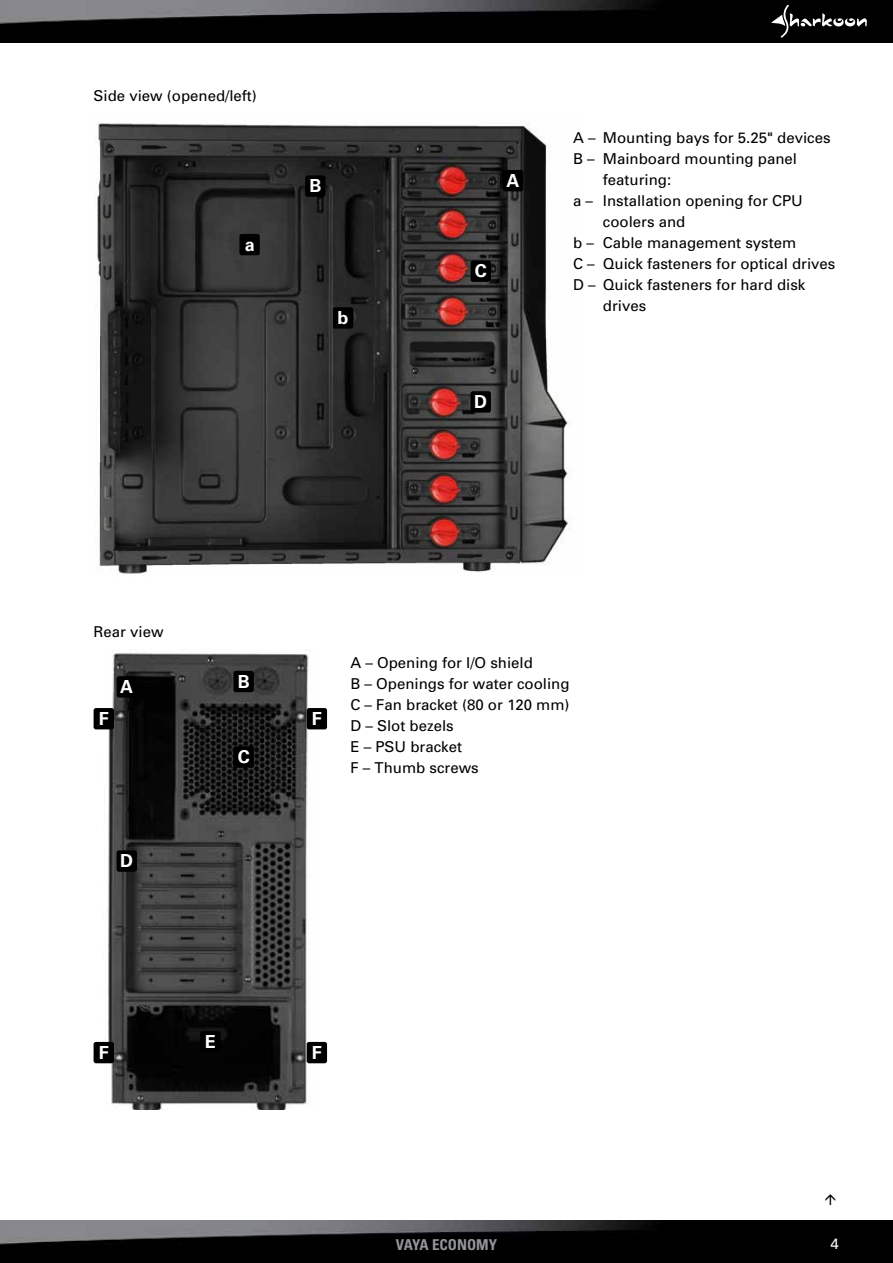
<style>
.page{position:relative;width:893px;height:1263px;background:#fff}
.page>*{position:absolute;margin:0;border:0;box-sizing:border-box;transform-origin:0 0}
.t1{font:700 18px "Univers";color:#fff}
.t2{font:15px/21px "Univers";color:#000}
.t3{font:700 condensed 15px "Univers";color:#939598}
.t4{font:15px "Univers";color:#fff}
</style>
<div class="page">
<img style="left:0;top:1221px;width:893px;height:42px">
<img style="left:0;top:0;width:893px;height:42px">
<svg style="left:771px;top:5px;width:96px;height:33px;background:#262626"></svg>
<img style="left:95px;top:122px;width:476px;height:452px">
<div style="left:471px;top:391px;width:20px;height:22px;background:#000;border-radius:2px"></div>
<div style="left:503px;top:170px;width:20px;height:21px;background:#000;border-radius:2px"></div>
<div style="left:305px;top:175px;width:20px;height:22px;background:#000;border-radius:2px"></div>
<div style="left:471px;top:260px;width:20px;height:22px;background:#000;border-radius:2px"></div>
<div style="left:333px;top:307px;width:20px;height:22px;background:#000;border-radius:2px"></div>
<div style="left:239px;top:234px;width:21px;height:21px;background:#000;border-radius:2px"></div>
<img style="left:104px;top:650px;width:213px;height:460px">
<div style="left:117px;top:850px;width:20px;height:22px;background:#000;border-radius:2px"></div>
<div style="left:200px;top:1031px;width:20px;height:21px;background:#000;border-radius:2px"></div>
<div style="left:117px;top:676px;width:20px;height:21px;background:#000;border-radius:2px"></div>
<div style="left:233px;top:671px;width:21px;height:21px;background:#000;border-radius:2px"></div>
<div style="left:233px;top:746px;width:21px;height:22px;background:#000;border-radius:2px"></div>
<div style="left:307px;top:708px;width:20px;height:21px;background:#000;border-radius:2px"></div>
<div style="left:94px;top:1042px;width:20px;height:21px;background:#000;border-radius:2px"></div>
<div style="left:94px;top:708px;width:20px;height:21px;background:#000;border-radius:2px"></div>
<div style="left:307px;top:1042px;width:20px;height:21px;background:#000;border-radius:2px"></div>
<p class="t2" style="left:94px;top:86px;width:165px">Side view (opened/left)</p>
<p class="t1" style="left:245px;top:234px;width:12px">a</p>
<p class="t1" style="left:309px;top:175px;width:14px">B</p>
<p class="t1" style="left:507px;top:170px;width:14px">A</p>
<p class="t1" style="left:338px;top:307px;width:12px">b</p>
<p class="t1" style="left:475px;top:260px;width:14px">C</p>
<p class="t1" style="left:474px;top:391px;width:14px">D</p>
<p class="t2" style="left:573px;top:127px;width:259px">A – Mounting bays for 5.25" devices</p>
<p class="t2" style="left:573px;top:148px;width:225px">B – Mainboard mounting panel</p>
<p class="t2" style="left:603px;top:169px;width:70px">featuring:</p>
<p class="t2" style="left:573px;top:190px;width:231px">a – Installation opening for CPU</p>
<p class="t2" style="left:603px;top:211px;width:84px">coolers and</p>
<p class="t2" style="left:573px;top:232px;width:225px">b – Cable management system</p>
<p class="t2" style="left:573px;top:253px;width:264px">C – Quick fasteners for optical drives</p>
<p class="t2" style="left:573px;top:274px;width:234px">D – Quick fasteners for hard disk</p>
<p class="t2" style="left:603px;top:295px;width:45px">drives</p>
<p class="t2" style="left:94px;top:621px;width:72px">Rear view</p>
<p class="t1" style="left:99px;top:708px;width:12px">F</p>
<p class="t1" style="left:120px;top:676px;width:14px">A</p>
<p class="t1" style="left:238px;top:671px;width:14px">B</p>
<p class="t1" style="left:238px;top:746px;width:14px">C</p>
<p class="t1" style="left:120px;top:850px;width:14px">D</p>
<p class="t1" style="left:312px;top:708px;width:12px">F</p>
<p class="t2" style="left:350px;top:653px;width:221px">A – Opening for I/O shield<br>B – Openings for water cooling<br>C – Fan bracket (80 or 120 mm)<br>D – Slot bezels<br>E – PSU bracket<br>F – Thumb screws</p>
<p class="t1" style="left:99px;top:1042px;width:12px">F</p>
<p class="t1" style="left:205px;top:1031px;width:12px">E</p>
<p class="t1" style="left:312px;top:1042px;width:12px">F</p>
<p class="t3" style="left:396px;top:1235px;width:103px">VAYA ECONOMY</p>
<p class="t4" style="left:831px;top:1235px;width:10px">4</p>
</div>
